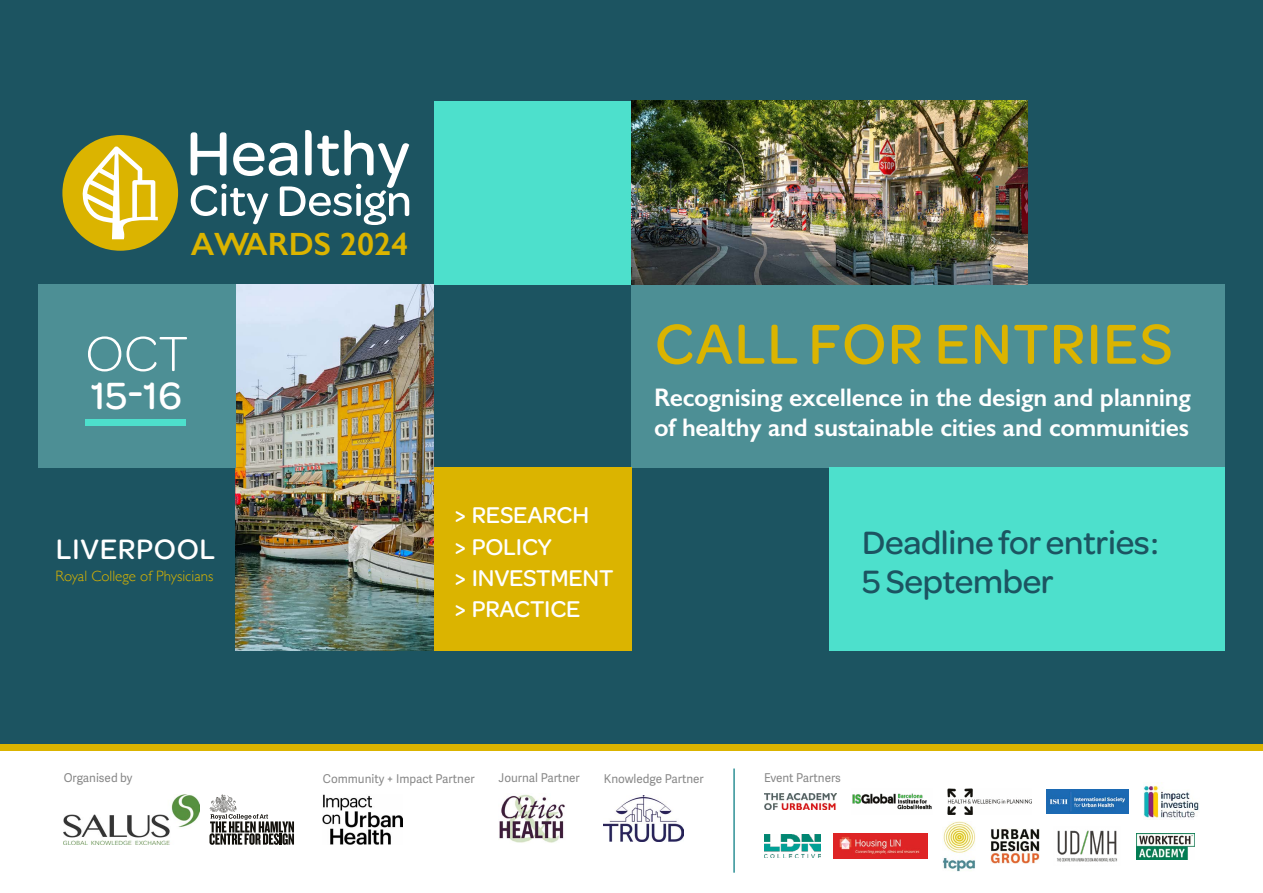
<style>
.page{position:relative;width:1263px;height:893px;background:#1c5461}
.page>*{position:absolute;margin:0;border:0;box-sizing:border-box;transform-origin:0 0}
.t1{font:500 60px "Omnes";letter-spacing:.02em;color:#dbb400}
.t2{font:300 52.5px "Omnes Cyrillic";color:#fff}
.t3{font:500 40.5px "Omnes";color:#fff}
.t4{font:500 34.5px/39px "Omnes";letter-spacing:-.01em;color:#1c5461}
.t5{font:600 32.4px "Gill Sans";color:#dbb400}
.t6{font:500 30px "Omnes";letter-spacing:.02em;color:#fff}
.t7{font:600 25.5px/30px "Gill Sans";letter-spacing:-.01em;color:#fff}
.t8{font:500 24.3px/31.2px "Omnes";letter-spacing:-.01em;color:#fff}
.t9{font:300 15px "Gill Sans";color:#dbb400}
.t10{font:12.15px "Adelle Sans";color:#878787;scale:.96 1}
</style>
<div class="page">
<div style="left:631px;top:284px;width:198px;height:183px;background:#4d8f95"></div>
<div style="left:829px;top:284px;width:198px;height:183px;background:#4d8f95"></div>
<div style="left:1027px;top:284px;width:198px;height:183px;background:#4d8f95"></div>
<div style="left:0;top:750px;width:1263px;height:143px;background:#fff"></div>
<div style="left:0;top:744px;width:1263px;height:6px;background:#dbb400"></div>
<img style="left:236px;top:284px;width:198px;height:366px">
<div style="left:38px;top:284px;width:198px;height:183px;background:#4d8f95"></div>
<div style="left:434px;top:101px;width:197px;height:183px;background:#4de0cc"></div>
<div style="left:434px;top:467px;width:197px;height:183px;background:#dbb400"></div>
<div style="left:829px;top:467px;width:198px;height:183px;background:#4de0cc"></div>
<div style="left:1027px;top:467px;width:198px;height:183px;background:#4de0cc"></div>
<div style="left:85px;top:419px;width:101px;height:6px;background:#4de0cc"></div>
<div style="left:62px;top:135px;width:116px;height:116px;background:#dbb400;border-radius:50%"></div>
<svg style="left:82px;top:146px;width:76px;height:93px"></svg>
<svg style="left:191px;top:130px;width:218px;height:95px"></svg>
<img style="left:631px;top:101px;width:396px;height:183px">
<img style="left:323px;top:795px;width:80px;height:50px">
<img style="left:499px;top:794px;width:66px;height:49px">
<svg style="left:209px;top:794px;width:85px;height:51px"></svg>
<img style="left:64px;top:794px;width:135px;height:51px">
<img style="left:604px;top:795px;width:79px;height:47px">
<hr style="left:733px;top:768px;width:2px;height:105px;background:#2e9196">
<img style="left:764px;top:793px;width:72px;height:16px">
<img style="left:947px;top:788px;width:84px;height:26px">
<img style="left:833px;top:834px;width:94px;height:24px">
<img style="left:852px;top:793px;width:80px;height:17px">
<img style="left:1057px;top:830px;width:60px;height:32px">
<img style="left:990px;top:829px;width:49px;height:34px">
<img style="left:764px;top:834px;width:56px;height:24px">
<img style="left:1143px;top:783px;width:56px;height:37px">
<img style="left:1137px;top:833px;width:57px;height:26px">
<img style="left:942px;top:821px;width:33px;height:50px">
<img style="left:1046px;top:789px;width:83px;height:25px">
<p class="t5" style="left:191px;top:224px;width:219px">AWARDS 2024</p>
<h2 class="t2" style="left:85px;top:326px;width:104px">OCT</h2>
<h3 class="t3" style="left:91px;top:368px;width:93px">15-16</h3>
<p class="t6" style="left:56px;top:528px;width:161px">LIVERPOOL</p>
<p class="t9" style="left:55px;top:564px;width:159px">Royal College of Physicians</p>
<p class="t8" style="left:455px;top:498px;width:160px">&gt; RESEARCH<br>&gt; POLICY<br>&gt; INVESTMENT &gt; PRACTICE</p>
<h1 class="t1" style="left:655px;top:303px;width:519px">CALL FOR ENTRIES</h1>
<p class="t7" style="left:654px;top:383px;width:538px">Recognising excellence in the design and planning of healthy and sustainable cities and communities</p>
<h3 class="t4" style="left:862px;top:521px;width:298px">Deadline for entries:<br>5 September</h3>
<p class="t10" style="left:64px;top:769px;width:73px">Organised by</p>
<p class="t10" style="left:323px;top:770px;width:159px">Community + Impact Partner</p>
<p class="t10" style="left:499px;top:769px;width:86px">Journal Partner</p>
<p class="t10" style="left:604px;top:770px;width:106px">Knowledge Partner</p>
<p class="t10" style="left:764px;top:769px;width:82px">Event Partners</p>
</div>
